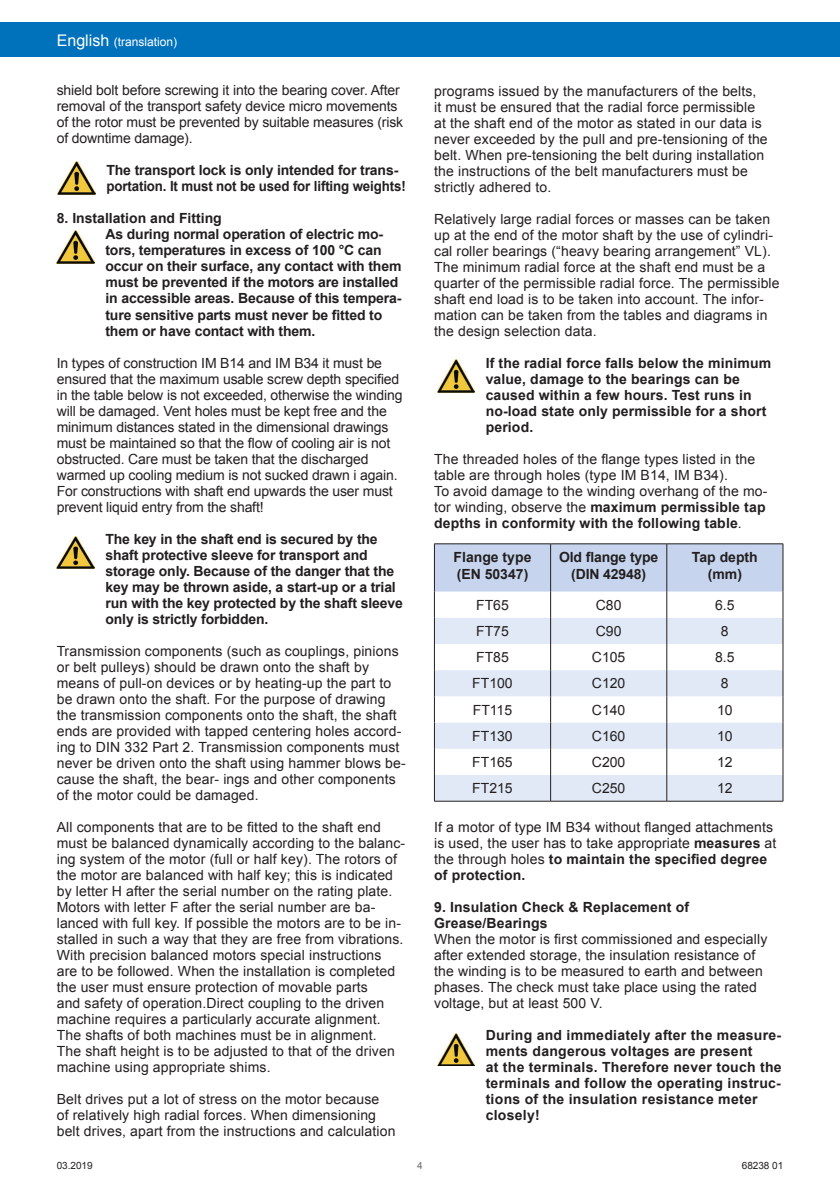
<style>
.page{position:relative;width:840px;height:1191px;background:#fff}
.page>*{position:absolute;margin:0;border:0;box-sizing:border-box;transform-origin:0 0}
.t1{font:14px/16px "Arial";letter-spacing:.01em;color:#231f20}
.t2{font:700 14px/16px "Arial";letter-spacing:-.01em;color:#231f20}
.t3{font:14px/16px "Arial";letter-spacing:-.01em;color:#231f20}
.t4{font:700 14px/16px "Arial";letter-spacing:.01em;color:#231f20}
.t5{font:700 14px/16px "Arial";letter-spacing:.02em;color:#231f20}
.t6{font:12px "Arial";color:#fff}
.t7{font:10px "Arial";letter-spacing:-.005em;color:#231f20}
.t8{font:10px "Arial";color:#6c6d70}
.s1{font-size:16px}
.s2{font-weight:700}
</style>
<div class="page">
<div style="left:0;top:23px;width:839px;height:34px;background:#0072bc"></div>
<img style="left:57px;top:536px;width:37px;height:32px">
<img style="left:58px;top:162px;width:37px;height:32px">
<img style="left:57px;top:231px;width:37px;height:32px">
<hr style="left:434px;top:543px;width:116px;height:1px;background:#231f20">
<hr style="left:550px;top:543px;width:116px;height:1px;background:#231f20">
<hr style="left:666px;top:543px;width:116px;height:1px;background:#231f20">
<svg style="left:434px;top:544px;width:349px;height:257px"></svg>
<hr style="left:434px;top:801px;width:116px;height:1px;background:#231f20">
<hr style="left:550px;top:801px;width:116px;height:1px;background:#231f20">
<hr style="left:666px;top:801px;width:116px;height:1px;background:#231f20">
<img style="left:437px;top:1033px;width:37px;height:32px">
<img style="left:437px;top:360px;width:37px;height:32px">
<p class="t6" style="left:57px;top:33px;width:122px"><span class="s1">English</span> (translation)</p>
<p class="t3" style="left:57px;top:83px;width:348px">shield bolt before screwing it into the bearing cover. After removal of the transport safety device micro movements of the rotor must be prevented by suitable measures (risk of downtime damage).</p>
<p class="t2" style="left:106px;top:163px;width:301px">The transport lock is only intended for trans&shy;portation. It must not be used for lifting weights!</p>
<p class="t2" style="left:105px;top:211px;width:297px;text-indent:-49px">8. Installation and Fitting<br>As during normal operation of electric mo&shy;tors, temperatures in excess of 100 °C can occur on their surface, any contact with them must be prevented if the motors are installed in accessible areas. Because of this tempera&shy;ture sensitive parts must never be fitted to them or have contact with them.</p>
<p class="t3" style="left:57px;top:355px;width:347px">In types of construction IM B14 and IM B34 it must be ensured that the maximum usable screw depth specified in the table below is not exceeded, otherwise the winding will be damaged. Vent holes must be kept free and the minimum distances stated in the dimensional drawings must be maintained so that the flow of cooling air is not obstructed. Care must be taken that the discharged warmed up cooling medium is not sucked drawn i again.<br>For constructions with shaft end upwards the user must prevent liquid entry from the shaft!</p>
<p class="t2" style="left:105px;top:531px;width:299px">The key in the shaft end is secured by the shaft protective sleeve for transport and storage only. Because of the danger that the key may be thrown aside, a start-up or a trial run with the key protected by the shaft sleeve only is strictly forbidden.</p>
<p class="t1" style="left:57px;top:643px;width:350px">Transmission components (such as couplings, pinions or belt pulleys) should be drawn onto the shaft by means of pull-on devices or by heating-up the part to be drawn onto the shaft. For the purpose of drawing the transmission components onto the shaft, the shaft ends are provided with tapped centering holes accord&shy;ing to DIN 332 Part 2. Transmission components must never be driven onto the shaft using hammer blows be&shy;cause the shaft, the bear- ings and other components of the motor could be damaged.</p>
<p class="t1" style="left:57px;top:819px;width:350px">All components that are to be fitted to the shaft end must be balanced dynamically according to the balanc&shy;ing system of the motor (full or half key). The rotors of the motor are balanced with half key; this is indicated by letter H after the serial number on the rating plate.<br>Motors with letter F after the serial number are ba&shy;lanced with full key. If possible the motors are to be in&shy;stalled in such a way that they are free from vibrations.<br>With precision balanced motors special instructions are to be followed. When the installation is completed the user must ensure protection of movable parts<br>and safety of operation.Direct coupling to the driven machine requires a particularly accurate alignment.<br>The shafts of both machines must be in alignment.<br>The shaft height is to be adjusted to that of the driven machine using appropriate shims.</p>
<p class="t1" style="left:57px;top:1091px;width:340px">Belt drives put a lot of stress on the motor because<br>of relatively high radial forces. When dimensioning belt drives, apart from the instructions and calculation</p>
<p class="t1" style="left:434px;top:83px;width:335px">programs issued by the manufacturers of the belts,<br>it must be ensured that the radial force permissible at the shaft end of the motor as stated in our data is never exceeded by the pull and pre-tensioning of the belt. When pre-tensioning the belt during installation the instructions of the belt manufacturers must be strictly adhered to.</p>
<p class="t1" style="left:434px;top:211px;width:347px">Relatively large radial forces or masses can be taken up at the end of the motor shaft by the use of cylindri&shy;cal roller bearings (“heavy bearing arrangement” VL).<br>The minimum radial force at the shaft end must be a quarter of the permissible radial force. The permissible shaft end load is to be taken into account. The infor&shy;mation can be taken from the tables and diagrams in the design selection data.</p>
<p class="t4" style="left:485px;top:355px;width:287px">If the radial force falls below the minimum value, damage to the bearings can be caused within a few hours. Test runs in no-load state only permissible for a short period.</p>
<p class="t1" style="left:434px;top:451px;width:334px">The threaded holes of the flange types listed in the table are through holes (type IM B14, IM B34).<br>To avoid damage to the winding overhang of the mo&shy;tor winding, observe the <span class="s2">maximum permissible tap depths in conformity with the following table</span>.</p>
<p class="t2" style="left:453px;top:549px;width:79px;line-height:16.8px">Flange type (EN 50347)</p>
<p class="t2" style="left:558px;top:549px;width:101px;line-height:16.8px;text-align:center">Old flange type (DIN 42948)</p>
<p class="t2" style="left:691px;top:549px;width:67px;line-height:16.8px;text-align:center">Tap depth (mm)</p>
<p class="t1" style="left:476px;top:597px;width:34px">FT65</p>
<p class="t1" style="left:595px;top:597px;width:27px">C80</p>
<p class="t1" style="left:714px;top:597px;width:21px">6.5</p>
<p class="t1" style="left:476px;top:623px;width:34px">FT75</p>
<p class="t1" style="left:595px;top:623px;width:27px">C90</p>
<p class="t1" style="left:720px;top:623px;width:9px">8</p>
<p class="t1" style="left:476px;top:649px;width:34px">FT85</p>
<p class="t1" style="left:591px;top:649px;width:35px">C105</p>
<p class="t1" style="left:714px;top:649px;width:21px">8.5</p>
<p class="t1" style="left:472px;top:675px;width:42px">FT100</p>
<p class="t1" style="left:591px;top:675px;width:35px">C120</p>
<p class="t1" style="left:720px;top:675px;width:9px">8</p>
<p class="t1" style="left:472px;top:702px;width:41px">FT115</p>
<p class="t1" style="left:591px;top:702px;width:35px">C140</p>
<p class="t1" style="left:716px;top:702px;width:17px">10</p>
<p class="t1" style="left:472px;top:728px;width:42px">FT130</p>
<p class="t1" style="left:591px;top:728px;width:35px">C160</p>
<p class="t1" style="left:716px;top:728px;width:17px">10</p>
<p class="t1" style="left:472px;top:754px;width:42px">FT165</p>
<p class="t1" style="left:591px;top:754px;width:35px">C200</p>
<p class="t1" style="left:716px;top:754px;width:17px">12</p>
<p class="t1" style="left:472px;top:780px;width:42px">FT215</p>
<p class="t1" style="left:591px;top:780px;width:35px">C250</p>
<p class="t1" style="left:716px;top:780px;width:17px">12</p>
<p class="t1" style="left:434px;top:819px;width:343px">If a motor of type IM B34 without flanged attachments is used, the user has to take appropriate <span class="s2">measures</span> at the through holes <span class="s2">to maintain the specified degree of protection.</span></p>
<p class="t4" style="left:434px;top:899px;width:256px">9. Insulation Check &amp; Replacement of<br>Grease/Bearings</p>
<p class="t1" style="left:434px;top:931px;width:334px">When the motor is first commissioned and especially after extended storage, the insulation resistance of the winding is to be measured to earth and between phases. The check must take place using the rated voltage, but at least 500 V.</p>
<p class="t5" style="left:485px;top:1027px;width:297px">During and immediately after the measure&shy;ments dangerous voltages are present<br>at the terminals. Therefore never touch the terminals and follow the operating instruc&shy;tions of the insulation resistance meter closely!</p>
<p class="t7" style="left:57px;top:1158px;width:37px">03.2019</p>
<p class="t8" style="left:417px;top:1158px;width:7px">4</p>
<p class="t7" style="left:741px;top:1158px;width:43px">68238 01</p>
</div>
